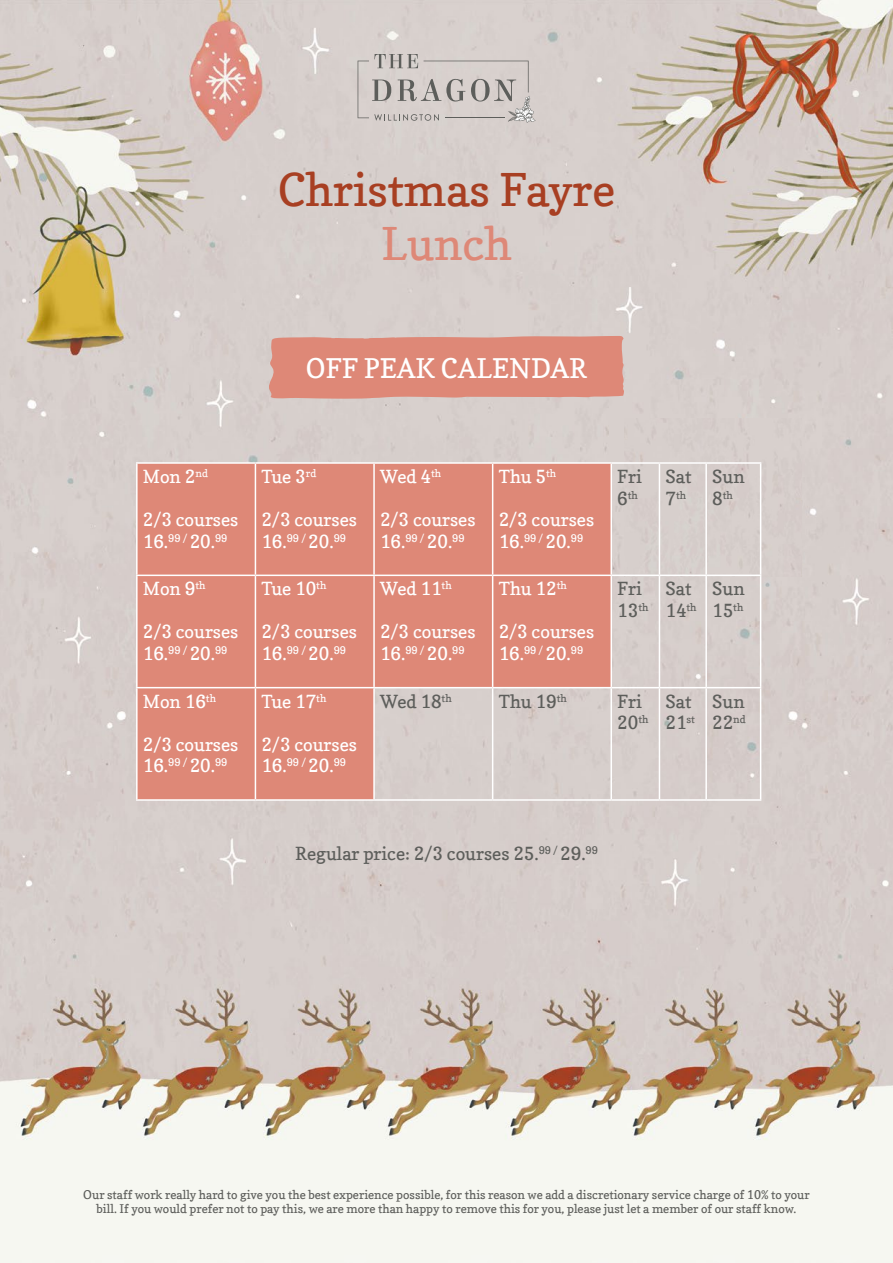
<style>
.page{position:relative;width:893px;height:1263px;background:#fff}
.page>*{position:absolute;margin:0;border:0;box-sizing:border-box;transform-origin:0 0}
.t1{font:45px "Copse";color:#a83f22}
.t2{font:45px "Copse";color:#de8877}
.t3{font:27px "Copse";color:#fff}
.t4{font:18px/21.6px "Copse";color:#fff}
.t5{font:18px/21.6px "Copse";color:#5d5e5b}
.t6{font:12px/14.4px "Copse";color:#5d5e5b;text-align:center}
.t7{font:10.5px "Copse";color:#5d5e5b}
.s1{font-size:18px}
</style>
<div class="page">
<img style="left:0;top:0;width:893px;height:1263px">
<div style="left:624px;top:419px;width:178px;height:157px;background:#d7cfcc"></div>
<svg style="left:358px;top:54px;width:177px;height:69px;background:#c8c1be"></svg>
<svg style="left:267px;top:336px;width:358px;height:63px;background:#dd8c7c"></svg>
<svg style="left:138px;top:464px;width:472px;height:335px;background:#dc9485"></svg>
<hr style="left:136px;top:462px;width:119px;height:2px;background:#fff">
<hr style="left:136px;top:464px;width:2px;height:111px;background:#fff">
<hr style="left:255px;top:462px;width:119px;height:2px;background:#fff">
<hr style="left:255px;top:464px;width:1px;height:111px;background:#fff">
<hr style="left:374px;top:462px;width:119px;height:2px;background:#fff">
<hr style="left:373px;top:464px;width:2px;height:111px;background:#fff">
<hr style="left:493px;top:462px;width:118px;height:2px;background:#fff">
<hr style="left:492px;top:464px;width:1px;height:111px;background:#fff">
<hr style="left:611px;top:462px;width:48px;height:2px;background:#fff">
<hr style="left:610px;top:464px;width:2px;height:111px;background:#fff">
<hr style="left:659px;top:462px;width:47px;height:2px;background:#fff">
<hr style="left:659px;top:464px;width:1px;height:111px;background:#fff">
<hr style="left:706px;top:462px;width:55px;height:2px;background:#fff">
<hr style="left:705px;top:464px;width:2px;height:111px;background:#fff">
<hr style="left:760px;top:464px;width:1px;height:111px;background:#fff">
<hr style="left:136px;top:575px;width:119px;height:1px;background:#fff">
<hr style="left:136px;top:576px;width:2px;height:111px;background:#fff">
<hr style="left:255px;top:575px;width:119px;height:1px;background:#fff">
<hr style="left:255px;top:576px;width:1px;height:111px;background:#fff">
<hr style="left:374px;top:575px;width:119px;height:1px;background:#fff">
<hr style="left:373px;top:576px;width:2px;height:111px;background:#fff">
<hr style="left:493px;top:575px;width:118px;height:1px;background:#fff">
<hr style="left:492px;top:576px;width:1px;height:111px;background:#fff">
<hr style="left:611px;top:575px;width:48px;height:1px;background:#fff">
<hr style="left:610px;top:576px;width:2px;height:111px;background:#fff">
<hr style="left:659px;top:575px;width:47px;height:1px;background:#fff">
<hr style="left:659px;top:576px;width:1px;height:111px;background:#fff">
<hr style="left:706px;top:575px;width:55px;height:1px;background:#fff">
<hr style="left:705px;top:576px;width:2px;height:111px;background:#fff">
<hr style="left:760px;top:576px;width:1px;height:111px;background:#fff">
<hr style="left:136px;top:687px;width:119px;height:1px;background:#fff">
<hr style="left:136px;top:688px;width:2px;height:111px;background:#fff">
<hr style="left:255px;top:687px;width:119px;height:1px;background:#fff">
<hr style="left:255px;top:688px;width:1px;height:111px;background:#fff">
<hr style="left:374px;top:687px;width:119px;height:1px;background:#fff">
<hr style="left:373px;top:688px;width:2px;height:111px;background:#fff">
<hr style="left:493px;top:687px;width:118px;height:1px;background:#fff">
<hr style="left:492px;top:688px;width:1px;height:111px;background:#fff">
<hr style="left:611px;top:687px;width:48px;height:1px;background:#fff">
<hr style="left:610px;top:688px;width:2px;height:111px;background:#fff">
<hr style="left:659px;top:687px;width:47px;height:1px;background:#fff">
<hr style="left:659px;top:688px;width:1px;height:111px;background:#fff">
<hr style="left:706px;top:687px;width:55px;height:1px;background:#fff">
<hr style="left:705px;top:688px;width:2px;height:111px;background:#fff">
<hr style="left:760px;top:688px;width:1px;height:111px;background:#fff">
<hr style="left:136px;top:799px;width:119px;height:2px;background:#fff">
<hr style="left:255px;top:799px;width:119px;height:2px;background:#fff">
<hr style="left:374px;top:799px;width:119px;height:2px;background:#fff">
<hr style="left:493px;top:799px;width:118px;height:2px;background:#fff">
<hr style="left:611px;top:799px;width:48px;height:2px;background:#fff">
<hr style="left:659px;top:799px;width:47px;height:2px;background:#fff">
<hr style="left:706px;top:799px;width:55px;height:2px;background:#fff">
<h1 class="t1" style="left:278px;top:162px;width:339px">Christmas Fayre</h1>
<h1 class="t2" style="left:381px;top:216px;width:132px">Lunch</h1>
<h2 class="t3" style="left:306px;top:351px;width:283px">OFF PEAK CALENDAR</h2>
<p class="t4" style="left:143px;top:465px;width:67px">Mon 2<sup>nd</sup></p>
<p class="t4" style="left:143px;top:509px;width:97px">2/3 courses<br>16.<sup>99</sup> <sup>/</sup> 20.<sup>99</sup></p>
<p class="t4" style="left:143px;top:578px;width:64px">Mon 9<sup>th</sup></p>
<p class="t4" style="left:143px;top:621px;width:97px">2/3 courses<br>16.<sup>99</sup> <sup>/</sup> 20.<sup>99</sup></p>
<p class="t4" style="left:143px;top:690px;width:75px">Mon 16<sup>th</sup></p>
<p class="t4" style="left:143px;top:733px;width:97px">2/3 courses<br>16.<sup>99</sup> <sup>/</sup> 20.<sup>99</sup></p>
<p class="t4" style="left:261px;top:465px;width:56px">Tue 3<sup>rd</sup></p>
<p class="t4" style="left:261px;top:509px;width:97px">2/3 courses<br>16.<sup>99</sup> <sup>/</sup> 20.<sup>99</sup></p>
<p class="t4" style="left:261px;top:578px;width:67px">Tue 10<sup>th</sup></p>
<p class="t4" style="left:261px;top:621px;width:97px">2/3 courses<br>16.<sup>99</sup> <sup>/</sup> 20.<sup>99</sup></p>
<p class="t4" style="left:261px;top:690px;width:67px">Tue 17<sup>th</sup></p>
<p class="t4" style="left:261px;top:733px;width:97px">2/3 courses<br>16.<sup>99</sup> <sup>/</sup> 20.<sup>99</sup></p>
<p class="t4" style="left:380px;top:465px;width:63px">Wed 4<sup>th</sup></p>
<p class="t4" style="left:380px;top:509px;width:97px">2/3 courses<br>16.<sup>99</sup> <sup>/</sup> 20.<sup>99</sup></p>
<p class="t4" style="left:380px;top:578px;width:73px">Wed 11<sup>th</sup></p>
<p class="t4" style="left:380px;top:621px;width:97px">2/3 courses<br>16.<sup>99</sup> <sup>/</sup> 20.<sup>99</sup></p>
<p class="t4" style="left:499px;top:465px;width:59px">Thu 5<sup>th</sup></p>
<p class="t4" style="left:499px;top:509px;width:97px">2/3 courses<br>16.<sup>99</sup> <sup>/</sup> 20.<sup>99</sup></p>
<p class="t4" style="left:499px;top:578px;width:70px">Thu 12<sup>th</sup></p>
<p class="t4" style="left:499px;top:621px;width:97px">2/3 courses<br>16.<sup>99</sup> <sup>/</sup> 20.<sup>99</sup></p>
<p class="t5" style="left:617px;top:465px;width:26px">Fri</p>
<p class="t7" style="left:617px;top:488px;width:22px"><span class="s1">6</span>th</p>
<p class="t5" style="left:665px;top:465px;width:27px">Sat</p>
<p class="t7" style="left:665px;top:488px;width:22px"><span class="s1">7</span>th</p>
<p class="t5" style="left:712px;top:465px;width:34px">Sun</p>
<p class="t7" style="left:712px;top:488px;width:22px"><span class="s1">8</span>th</p>
<p class="t5" style="left:617px;top:578px;width:33px">Fri<br>13<sup>th</sup></p>
<p class="t5" style="left:665px;top:578px;width:33px">Sat<br>14<sup>th</sup></p>
<p class="t5" style="left:712px;top:578px;width:34px">Sun<br>15<sup>th</sup></p>
<p class="t5" style="left:380px;top:690px;width:73px">Wed 18<sup>th</sup></p>
<p class="t5" style="left:499px;top:690px;width:70px">Thu 19<sup>th</sup></p>
<p class="t5" style="left:617px;top:690px;width:33px">Fri<br>20<sup>th</sup></p>
<p class="t5" style="left:665px;top:690px;width:31px">Sat<br>21<sup>st</sup></p>
<p class="t5" style="left:712px;top:690px;width:35px">Sun<br>22<sup>nd</sup></p>
<p class="t5" style="left:295px;top:843px;width:304px">Regular price: 2/3 courses 25.<sup>99</sup> <sup>/</sup> 29.<sup>99</sup></p>
<p class="t6" style="left:83px;top:1187px;width:728px">Our staff work really hard to give you the best experience possible, for this reason we add a discretionary service charge of 10% to your bill. If you would prefer not to pay this, we are more than happy to remove this for you, please just let a member of our staff know.</p>
</div>
